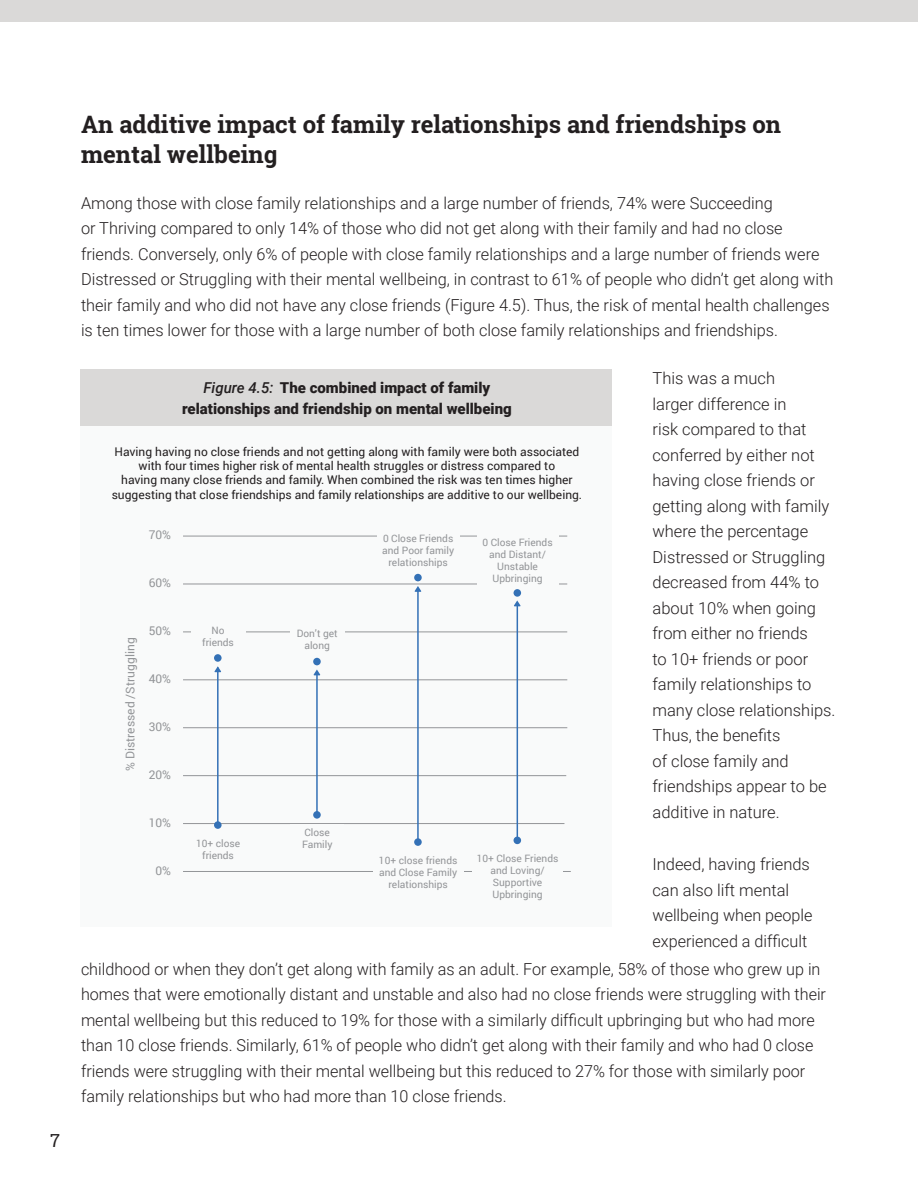
<style>
.page{position:relative;width:918px;height:1188px;background:#fff}
.page>*{position:absolute;margin:0;border:0;box-sizing:border-box;transform-origin:0 0}
.t1{font:700 24px/30px "Roboto Slab";color:#231f20}
.t2{font:18px "Roboto Slab";color:#231f20}
.t3{font:300 16.5px/25.5px "Roboto";color:#231f20}
.t4{font:900 15px/21px "Roboto";color:#231f20;text-align:center}
.t5{font:12px/14.4px "Roboto";color:#231f20;text-align:center}
.t6{font:12px "Roboto";color:#939598}
.t7{font:10.2px/12px "Roboto";color:#939598;text-align:center}
.s1{font-weight:500;font-style:italic}
</style>
<div class="page">
<div style="left:0;top:0;width:918px;height:21px;background:#dad9d8"></div>
<div style="left:80px;top:426px;width:532px;height:501px;background:#f9fafa"></div>
<hr style="left:183px;top:536px;width:384px;height:1px;background:#939598">
<hr style="left:183px;top:584px;width:384px;height:1px;background:#939598">
<hr style="left:183px;top:632px;width:384px;height:1px;background:#939598">
<hr style="left:183px;top:727px;width:384px;height:1px;background:#939598">
<hr style="left:183px;top:680px;width:384px;height:1px;background:#939598">
<hr style="left:183px;top:775px;width:383px;height:1px;background:#939598">
<hr style="left:183px;top:823px;width:381px;height:1px;background:#939598">
<hr style="left:183px;top:871px;width:388px;height:1px;background:#939598">
<div style="left:80px;top:370px;width:532px;height:56px;background:#dad9d8"></div>
<div style="left:191px;top:621px;width:54px;height:30px;background:#f9fafa"></div>
<div style="left:290px;top:624px;width:54px;height:31px;background:#f9fafa"></div>
<div style="left:377px;top:530px;width:82px;height:41px;background:#f9fafa"></div>
<div style="left:477px;top:533px;width:81px;height:53px;background:#f9fafa"></div>
<div style="left:373px;top:851px;width:90px;height:31px;background:#f9fafa"></div>
<div style="left:472px;top:850px;width:91px;height:30px;background:#f9fafa"></div>
<div style="left:214px;top:654px;width:8px;height:8px;background:#3471b6;border-radius:50%"></div>
<div style="left:313px;top:658px;width:8px;height:7px;background:#3471b6;border-radius:50%"></div>
<div style="left:414px;top:574px;width:8px;height:7px;background:#3471b6;border-radius:50%"></div>
<div style="left:514px;top:589px;width:7px;height:8px;background:#3471b6;border-radius:50%"></div>
<div style="left:214px;top:821px;width:8px;height:8px;background:#3471b6;border-radius:50%"></div>
<div style="left:313px;top:811px;width:8px;height:8px;background:#3471b6;border-radius:50%"></div>
<div style="left:414px;top:838px;width:8px;height:8px;background:#3471b6;border-radius:50%"></div>
<div style="left:514px;top:837px;width:7px;height:7px;background:#3471b6;border-radius:50%"></div>
<hr style="left:217px;top:667px;width:2px;height:159px;background:#3471b6">
<hr style="left:316px;top:673px;width:2px;height:143px;background:#3471b6">
<hr style="left:417px;top:590px;width:2px;height:253px;background:#3471b6">
<hr style="left:517px;top:604px;width:1px;height:237px;background:#3471b6">
<svg style="left:214px;top:666px;width:7px;height:6px"></svg>
<svg style="left:313px;top:670px;width:7px;height:5px"></svg>
<svg style="left:414px;top:586px;width:7px;height:6px"></svg>
<svg style="left:514px;top:600px;width:7px;height:6px"></svg>
<p class="t2" style="left:50px;top:1128px;width:11px">7</p>
<h1 class="t1" style="left:81px;top:109px;width:702px">An additive impact of family relationships and friendships on mental wellbeing</h1>
<p class="t3" style="left:81px;top:190px;width:754px">Among those with close family relationships and a large number of friends, 74% were Succeeding<br>or Thriving compared to only 14% of those who did not get along with their family and had no close friends. Conversely, only 6% of people with close family relationships and a large number of friends were Distressed or Struggling with their mental wellbeing, in contrast to 61% of people who didn’t get along with their family and who did not have any close friends (Figure 4.5). Thus, the risk of mental health challenges is ten times lower for those with a large number of both close family relationships and friendships.</p>
<p class="t3" style="left:652px;top:365px;width:185px">This was a much<br>larger difference in<br>risk compared to that conferred by either not having close friends or getting along with family where the percentage<br>Distressed or Struggling decreased from 44% to about 10% when going from either no friends<br>to 10+ friends or poor family relationships to many close relationships.<br>Thus, the benefits<br>of close family and friendships appear to be additive in nature.</p>
<p class="t3" style="left:652px;top:851px;width:162px">Indeed, having friends can also lift mental wellbeing when people experienced a difficult</p>
<p class="t3" style="left:81px;top:955px;width:747px">childhood or when they don’t get along with family as an adult. For example, 58% of those who grew up in homes that were emotionally distant and unstable and also had no close friends were struggling with their mental wellbeing but this reduced to 19% for those with a similarly difficult upbringing but who had more than 10 close friends. Similarly, 61% of people who didn’t get along with their family and who had 0 close friends were struggling with their mental wellbeing but this reduced to 27% for those with similarly poor family relationships but who had more than 10 close friends.</p>
<p class="t4" style="left:182px;top:377px;width:331px"><span class="s1">Figure 4.5:</span> The combined impact of family relationships and friendship on mental wellbeing</p>
<p class="t5" style="left:112px;top:444px;width:472px">Having having no close friends and not getting along with family were both associated with four times higher risk of mental health struggles or distress compared to<br>having many close friends and family. When combined the risk was ten times higher suggesting that close friendships and family relationships are additive to our wellbeing.</p>
<p class="t6" style="left:149px;top:527px;width:24px">70%</p>
<p class="t6" style="left:149px;top:574px;width:24px">60%</p>
<p class="t6" style="left:149px;top:622px;width:24px">50%</p>
<p class="t6" style="left:149px;top:670px;width:24px">40%</p>
<p class="t6" style="left:149px;top:718px;width:24px">30%</p>
<p class="t6" style="left:149px;top:766px;width:24px">20%</p>
<p class="t6" style="left:149px;top:814px;width:24px">10%</p>
<p class="t6" style="left:155px;top:862px;width:17px">0%</p>
<p class="t7" style="left:382px;top:532px;width:73px">0 Close Friends and Poor family relationships</p>
<p class="t7" style="left:482px;top:536px;width:72px">0 Close Friends and Distant/<br>Unstable<br>Upbringing</p>
<p class="t7" style="left:202px;top:624px;width:33px">No friends</p>
<p class="t7" style="left:297px;top:627px;width:42px">Don’t get along</p>
<p class="t6" style="left:122px;top:771px;width:135px;rotate:-90deg">% Distressed /Struggling</p>
<p class="t7" style="left:196px;top:837px;width:46px">10+ close friends</p>
<p class="t7" style="left:302px;top:826px;width:32px;text-align:left">Close<br>Family</p>
<p class="t7" style="left:379px;top:854px;width:80px">10+ close friends and Close Family relationships</p>
<p class="t7" style="left:477px;top:852px;width:83px">10+ Close Friends and Loving/<br>Supportive<br>Upbringing</p>
</div>
